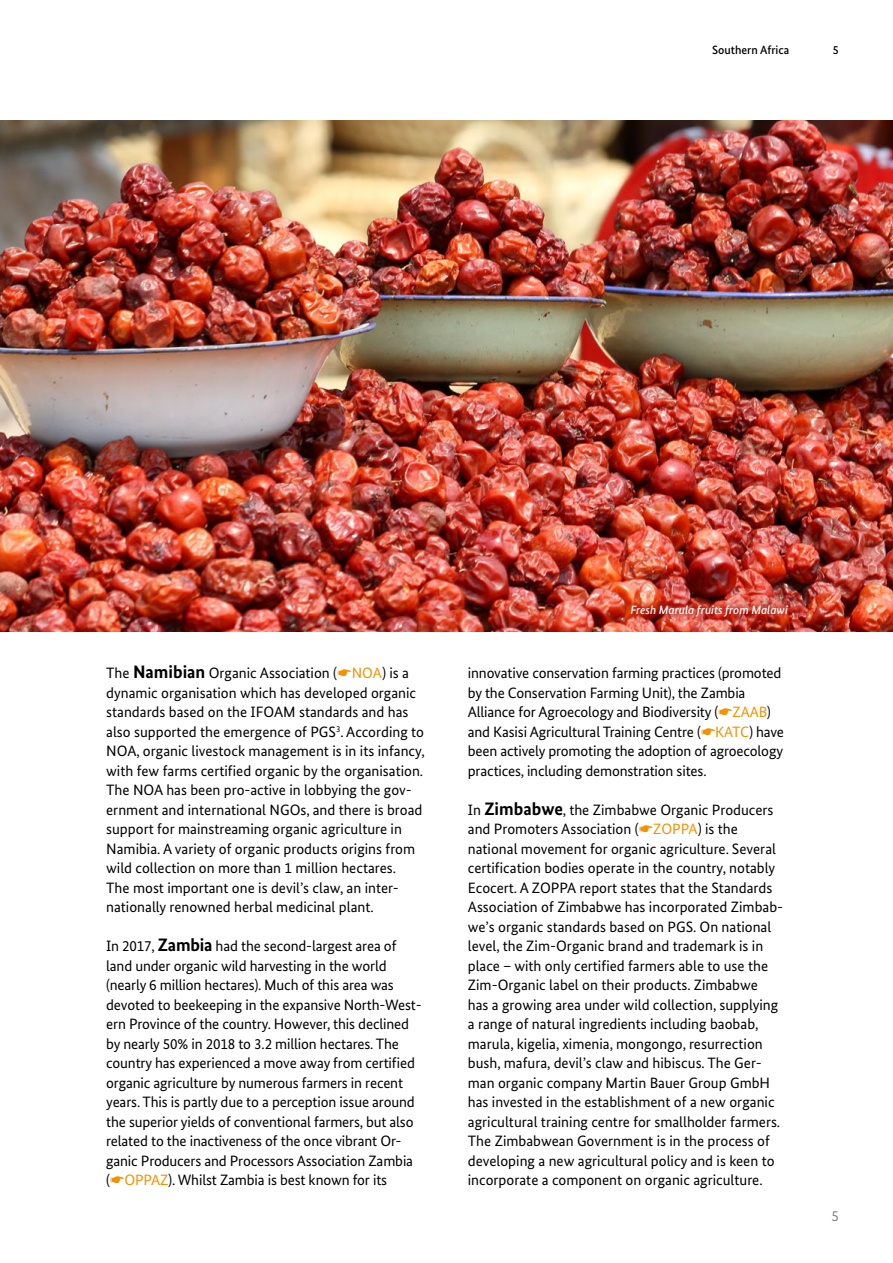
<style>
.page{position:relative;width:893px;height:1263px;background:#fff}
.page>*{position:absolute;margin:0;border:0;box-sizing:border-box;transform-origin:0 0}
.Fließtext{font:15px/19.5px "Bundes Sans";color:#000}
.t1{font:15px "Bundes Sans";color:#878787}
.Fließtext-2{font:italic 500 12px "Bundes Sans";color:#fff}
.t2{font:500 12px "Bundes Sans";color:#000}
.s1{font-weight:700;font-size:18px}
.s2{color:#f39200}
</style>
<div class="page">
<img style="left:0;top:120px;width:893px;height:511px">
<div style="left:622px;top:596px;width:175px;height:30px;background:#a71008;opacity:.75"></div>
<p class="t2" style="left:712px;top:43px;width:79px">Southern Africa</p>
<p class="t2" style="left:833px;top:43px;width:7px">5</p>
<p class="Fließtext" style="left:106px;top:663px;width:320px">The <span class="s1">Namibian</span> Organic Association (<span class="s2">☛NOA</span>) is a dynamic organisation which has developed organic standards based on the IFOAM standards and has also supported the emergence of PGS<sup>3</sup>. According to NOA, organic livestock management is in its infancy, with few farms certified organic by the organisation.<br>The NOA has been pro-active in lobbying the gov&shy;ernment and international NGOs, and there is broad support for mainstreaming organic agriculture in Namibia. A variety of organic products origins from wild collection on more than 1 million hectares.</p>
<p class="Fließtext" style="left:106px;top:877px;width:294px">The most important one is devil’s claw, an inter&shy;nationally renowned herbal medicinal plant.</p>
<p class="Fließtext" style="left:106px;top:936px;width:317px">In 2017, <span class="s1">Zambia</span> had the second-largest area of land under organic wild harvesting in the world (nearly 6 million hectares). Much of this area was devoted to beekeeping in the expansive North-West&shy;ern Province of the country. However, this declined by nearly 50% in 2018 to 3.2 million hectares. The country has experienced a move away from certified organic agriculture by numerous farmers in recent years. This is partly due to a perception issue around the superior yields of conventional farmers, but also related to the inactiveness of the once vibrant Or&shy;ganic Producers and Processors Association Zambia (<span class="s2">☛OPPAZ</span>). Whilst Zambia is best known for its</p>
<p class="Fließtext-2" style="left:630px;top:603px;width:159px">Fresh Marula fruits from Malawi</p>
<p class="Fließtext" style="left:468px;top:663px;width:318px">innovative conservation farming practices (promoted by the Conservation Farming Unit), the Zambia Alliance for Agroecology and Biodiversity (<span class="s2">☛ZAAB</span>) and Kasisi Agricultural Training Centre (<span class="s2">☛KATC</span>) have been actively promoting the adoption of agroecology practices, including demonstration sites.</p>
<p class="Fließtext" style="left:468px;top:799px;width:317px">In <span class="s1">Zimbabwe</span>, the Zimbabwe Organic Producers and Promoters Association (<span class="s2">☛ZOPPA</span>) is the national movement for organic agriculture. Several certification bodies operate in the country, notably Ecocert. A ZOPPA report states that the Standards Association of Zimbabwe has incorporated Zimbab&shy;we’s organic standards based on PGS. On national level, the Zim-Organic brand and trademark is in place – with only certified farmers able to use the Zim-Organic label on their products. Zimbabwe<br>has a growing area under wild collection, supplying a range of natural ingredients including baobab, marula, kigelia, ximenia, mongongo, resurrection bush, mafura, devil’s claw and hibiscus. The Ger&shy;man organic company Martin Bauer Group GmbH has invested in the establishment of a new organic agricultural training centre for smallholder farmers.<br>The Zimbabwean Government is in the process of developing a new agricultural policy and is keen to incorporate a component on organic agriculture.</p>
<p class="t1" style="left:831px;top:1206px;width:9px">5</p>
</div>
